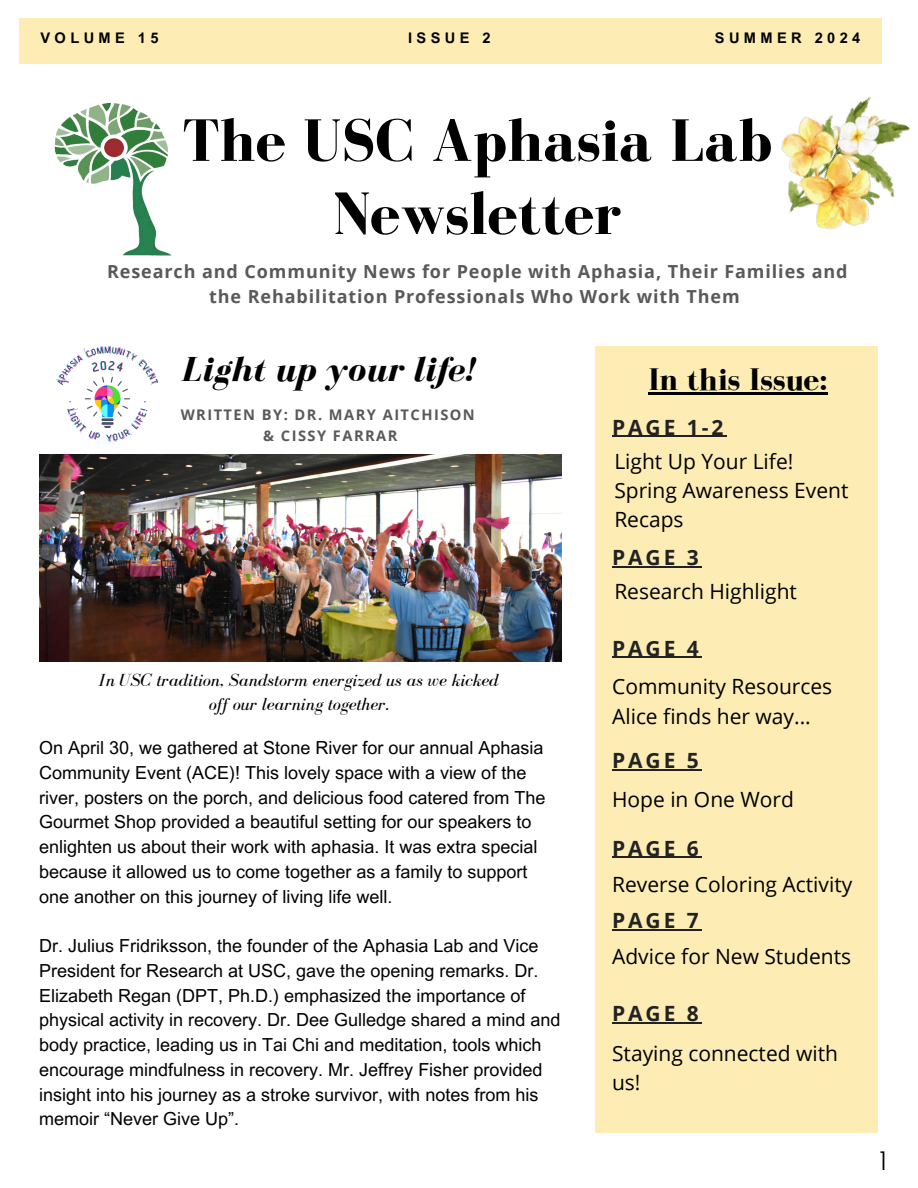
<style>
.page{position:relative;width:918px;height:1188px;background:#fff}
.page>*{position:absolute;margin:0;border:0;box-sizing:border-box;transform-origin:0 0}
.t1{font:700 61.5px/73.2px "Bodoni FLF";color:#000;text-align:center}
.t2{font:italic 700 35.7px "Bodoni FLF";color:#000}
.t3{font:700 32.1px "Bodoni FLF";color:#000}
.t4{font:300 30px "Aceh";color:#000}
.t5{font:21px/29.2px "Open Sans";color:#000}
.t6{font:700 21px "Open Sans";letter-spacing:.14em;color:#222}
.t7{font:18px/24.8px "Arial MT Pro";color:#000}
.t8{font:700 18px/24.8px "Open Sans";letter-spacing:.05em;color:#595959;text-align:center}
.t9{font:italic 18px/24.8px "Bodoni FLF";color:#000;text-align:center}
.t10{font:700 14.7px "Open Sans";letter-spacing:.1em;color:#595959}
.t11{font:700 14.7px "Arial MT Pro";letter-spacing:.3em;color:#000}
</style>
<div class="page">
<div style="left:595px;top:346px;width:282px;height:787px;background:#fdedb5"></div>
<div style="left:19px;top:19px;width:863px;height:44px;background:#fdedb5"></div>
<img style="left:54px;top:103px;width:118px;height:153px">
<img style="left:781px;top:96px;width:129px;height:134px">
<img style="left:39px;top:455px;width:522px;height:207px">
<img style="left:39px;top:346px;width:147px;height:142px">
<hr style="left:648px;top:392px;width:180px;height:3px;background:#000">
<hr style="left:612px;top:1022px;width:90px;height:1px;background:#222">
<hr style="left:612px;top:436px;width:114px;height:1px;background:#222">
<hr style="left:612px;top:567px;width:90px;height:1px;background:#222">
<hr style="left:612px;top:769px;width:90px;height:1px;background:#222">
<hr style="left:612px;top:657px;width:90px;height:1px;background:#222">
<hr style="left:612px;top:929px;width:90px;height:1px;background:#222">
<hr style="left:612px;top:857px;width:90px;height:1px;background:#222">
<p class="t11" style="left:40px;top:32px;width:120px">VOLUME 15</p>
<p class="t11" style="left:408px;top:32px;width:84px">ISSUE 2</p>
<p class="t11" style="left:715px;top:32px;width:147px">SUMMER 2024</p>
<p class="t1" style="left:182px;top:104px;width:591px">The USC Aphasia Lab<br>Newsletter</p>
<p class="t8" style="left:107px;top:259px;width:742px">Research and Community News for People with Aphasia, Their Families and the Rehabilitation Professionals Who Work with Them</p>
<h5 class="t2" style="left:182px;top:350px;width:294px">Light up your life!</h5>
<h6 class="t10" style="left:181px;top:404px;width:296px">WRITTEN BY: DR. MARY AITCHISON</h6>
<h6 class="t10" style="left:263px;top:426px;width:136px">&amp; CISSY FARRAR</h6>
<h2 class="t9" style="left:99px;top:667px;width:402px">In USC tradition, Sandstorm energized us as we kicked off our learning together.</h2>
<p class="t7" style="left:39px;top:738px;width:508px">On April 30, we gathered at Stone River for our annual Aphasia Community Event (ACE)! This lovely space with a view of the river, posters on the porch, and delicious food catered from The Gourmet Shop provided a beautiful setting for our speakers to enlighten us about their work with aphasia. It was extra special because it allowed us to come together as a family to support one another on this journey of living life well.</p>
<p class="t7" style="left:39px;top:936px;width:523px">Dr. Julius Fridriksson, the founder of the Aphasia Lab and Vice President for Research at USC, gave the opening remarks. Dr.<br>Elizabeth Regan (DPT, Ph.D.) emphasized the importance of physical activity in recovery. Dr. Dee Gulledge shared a mind and body practice, leading us in Tai Chi and meditation, tools which encourage mindfulness in recovery. Mr. Jeffrey Fisher provided insight into his journey as a stroke survivor, with notes from his memoir “Never Give Up”.</p>
<h2 class="t3" style="left:648px;top:362px;width:181px">In this Issue:</h2>
<h4 class="t6" style="left:612px;top:412px;width:113px">PAGE 1-2</h4>
<h3 class="t5" style="left:614px;top:446px;width:236px">Light Up Your Life!<br>Spring Awareness Event<br>Recaps</h3>
<h4 class="t6" style="left:612px;top:543px;width:88px">PAGE 3</h4>
<h3 class="t5" style="left:614px;top:577px;width:184px">Research Highlight</h3>
<h4 class="t6" style="left:612px;top:633px;width:88px">PAGE 4</h4>
<h3 class="t5" style="left:612px;top:672px;width:222px">Community Resources<br>Alice finds her way...</h3>
<h4 class="t6" style="left:612px;top:746px;width:88px">PAGE 5</h4>
<h4 class="t5" style="left:612px;top:784px;width:183px">Hope in One Word</h4>
<h3 class="t6" style="left:612px;top:833px;width:88px">PAGE 6</h3>
<h3 class="t5" style="left:612px;top:869px;width:242px">Reverse Coloring Activity</h3>
<h4 class="t6" style="left:612px;top:906px;width:88px">PAGE 7</h4>
<h3 class="t5" style="left:612px;top:942px;width:241px">Advice for New Students</h3>
<h4 class="t6" style="left:612px;top:999px;width:88px">PAGE 8</h4>
<h3 class="t5" style="left:612px;top:1038px;width:227px">Staying connected with us!</h3>
<p class="t4" style="left:879px;top:1147px;width:11px">1</p>
</div>
